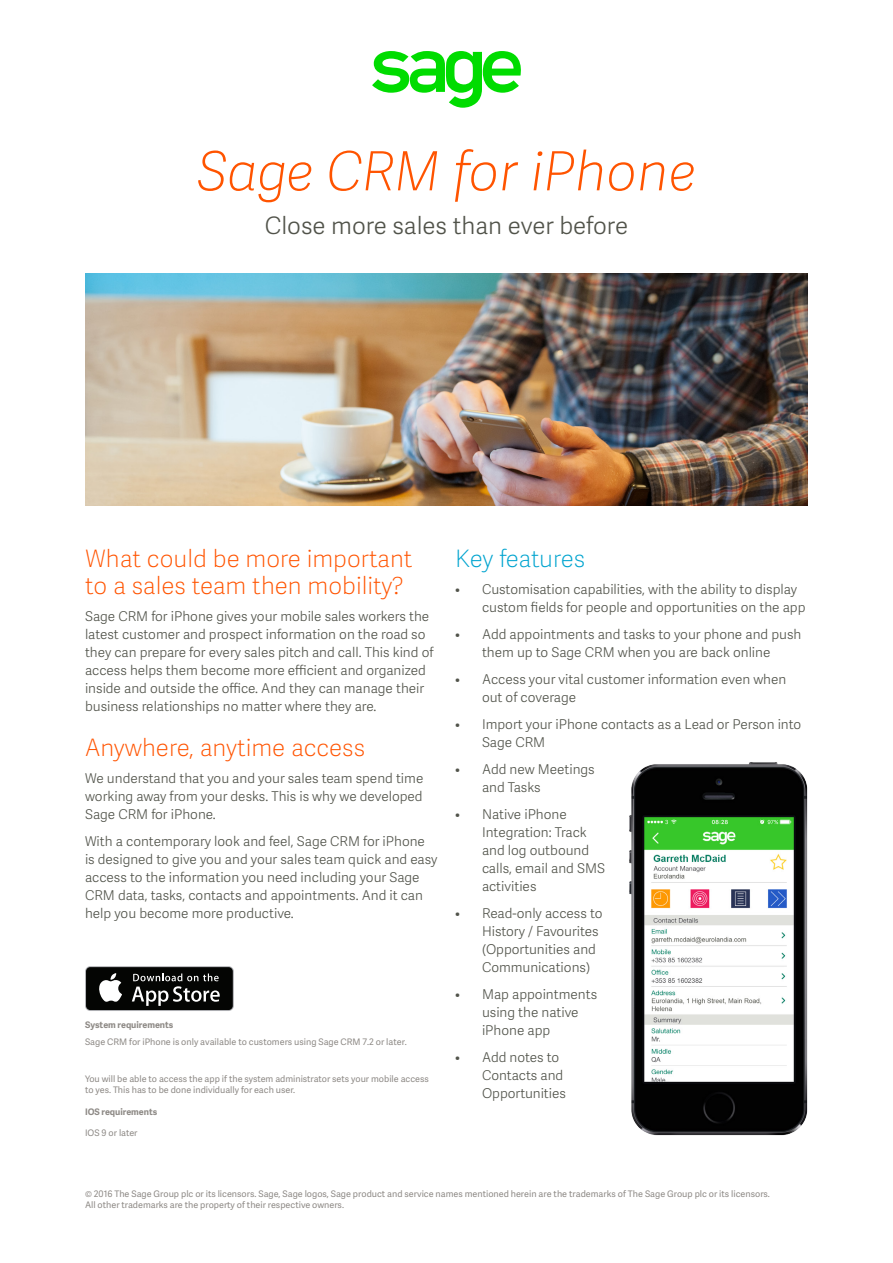
<style>
.page{position:relative;width:893px;height:1263px;background:#fff}
.page>*{position:absolute;margin:0;border:0;box-sizing:border-box;transform-origin:0 0}
.Big_headline{font:italic 54px "Adelle Sans SAGE Th";color:#ff5400}
.Sub_header{font:24px/27px "Adelle Sans SAGE Th";color:#ff5400}
.Small_headline{font:24px "Adelle Sans SAGE Lt";color:#51534a}
.Sub_header-2{font:24px "Adelle Sans SAGE Th";letter-spacing:-.01em;color:#00a4cf}
.Body_copy{font:13.5px/18px "Adelle Sans SAGE Lt";color:#51534a}
.Copyright{font:9px/10.8px "Adelle Sans SAGE";color:#8e8a86}
.Copyright-2{font:700 9px "Adelle Sans SAGE";color:#8e8a86}
.s1{font-weight:700}
</style>
<div class="page">
<img style="left:85px;top:274px;width:723px;height:231px">
<img style="left:629px;top:762px;width:179px;height:374px">
<svg style="left:85px;top:966px;width:149px;height:45px"></svg>
<div style="left:86px;top:967px;width:147px;height:43px;background:#040503;border-radius:4px"></div>
<svg style="left:99px;top:973px;width:23px;height:29px"></svg>
<svg style="left:132px;top:973px;width:88px;height:33px"></svg>
<svg style="left:372px;top:51px;width:149px;height:57px"></svg>
<p class="Big_headline" style="left:197px;top:132px;width:500px">Sage CRM for iPhone</p>
<p class="Small_headline" style="left:265px;top:208px;width:365px">Close more sales than ever before</p>
<p class="Sub_header" style="left:85px;top:544px;width:329px">What could be more important to a sales team then mobility?</p>
<p class="Body_copy" style="left:85px;top:607px;width:350px">Sage CRM for iPhone gives your mobile sales workers the latest customer and prospect information on the road so they can prepare for every sales pitch and call. This kind of access helps them become more efficient and organized inside and outside the office. And they can manage their business relationships no matter where they are.</p>
<p class="Sub_header" style="left:85px;top:733px;width:282px">Anywhere, anytime access</p>
<p class="Body_copy" style="left:85px;top:769px;width:340px;text-align:justify">We understand that you and your sales team spend time working away from your desks. This is why we developed Sage CRM for iPhone.</p>
<p class="Body_copy" style="left:85px;top:832px;width:354px">With a contemporary look and feel, Sage CRM for iPhone is designed to give you and your sales team quick and easy access to the information you need including your Sage CRM data, tasks, contacts and appointments. And it can help you become more productive.</p>
<p class="Copyright" style="left:85px;top:1017px;width:323px;line-height:16.2px"><span class="s1">System requirements<br></span>Sage CRM for iPhone is only available to customers using Sage CRM 7.2 or later.</p>
<p class="Copyright" style="left:85px;top:1073px;width:345px">You will be able to access the app if the system administrator sets your mobile access to yes. This has to be done individually for each user.</p>
<p class="Copyright-2" style="left:85px;top:1105px;width:74px">IOS requirements</p>
<p class="Copyright" style="left:85px;top:1127px;width:54px">IOS 9 or later</p>
<p class="Sub_header-2" style="left:455px;top:541px;width:132px">Key features</p>
<p class="Body_copy" style="left:482px;top:580px;width:325px;text-indent:-27px">• Customisation capabilities, with the ability to display custom fields for people and opportunities on the app</p>
<p class="Body_copy" style="left:455px;top:625px;width:348px;text-align:center">• Add appointments and tasks to your phone and push them up to Sage CRM when you are back online</p>
<p class="Body_copy" style="left:482px;top:670px;width:306px;text-indent:-27px">• Access your vital customer information even when out of coverage</p>
<p class="Body_copy" style="left:482px;top:715px;width:321px;text-indent:-27px">• Import your iPhone contacts as a Lead or Person into<br>Sage CRM</p>
<p class="Body_copy" style="left:482px;top:760px;width:114px;text-indent:-27px">• Add new Meetings and Tasks</p>
<p class="Body_copy" style="left:482px;top:805px;width:124px;text-indent:-27px">• Native iPhone<br>Integration: Track and log outbound calls, email and SMS activities</p>
<p class="Body_copy" style="left:482px;top:904px;width:122px;text-indent:-27px">• Read-only access to<br>History / Favourites (Opportunities and<br>Communications)</p>
<p class="Body_copy" style="left:482px;top:985px;width:117px;text-indent:-27px">• Map appointments using the native iPhone app</p>
<p class="Body_copy" style="left:482px;top:1048px;width:86px;text-indent:-27px">• Add notes to<br>Contacts and<br>Opportunities</p>
<p class="Copyright" style="left:85px;top:1188px;width:686px">© 2016 The Sage Group plc or its licensors. Sage, Sage logos, Sage product and service names mentioned herein are the trademarks of The Sage Group plc or its licensors.<br>All other trademarks are the property of their respective owners.</p>
</div>
